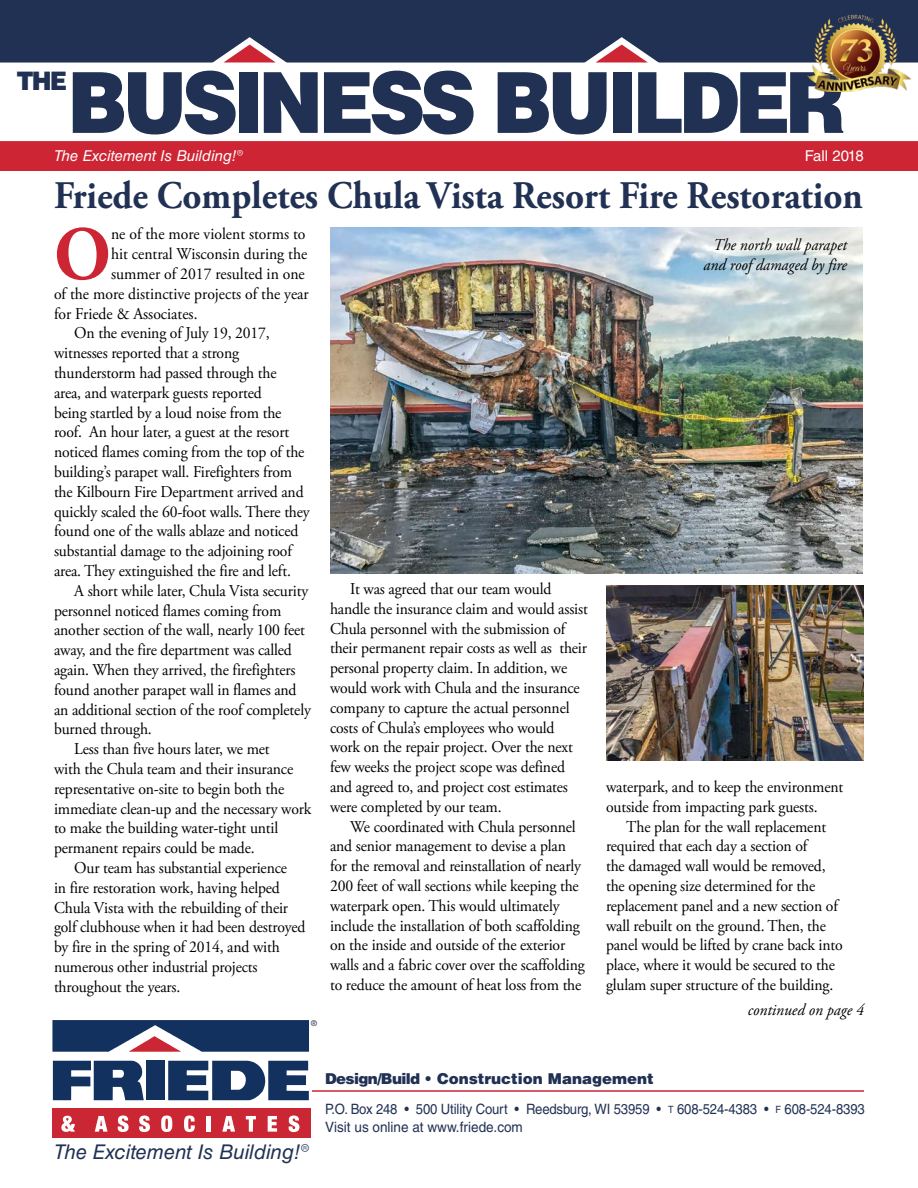
<style>
.page{position:relative;width:918px;height:1188px;background:#fff}
.page>*{position:absolute;margin:0;border:0;box-sizing:border-box;transform-origin:0 0}
.t1{font:900 84.3px "Helvetica LT Std";letter-spacing:-.065em;color:#213154;scale:.92 1}
.t2{font:700 76.2px "Adobe Garamond Pro";color:#cd2533;scale:.95 1}
.t3{font:700 39px "Adobe Garamond Pro";color:#213154;scale:.95 1}
.t4{font:900 25.5px "Helvetica LT Std";color:#213154;scale:.94 1}
.t5{font:italic 20.25px "Helvetica LT Std";color:#213154}
.t6{font:16.5px/19.8px "Adobe Garamond Pro";letter-spacing:-.01em;color:#000;scale:.95 1}
.t7{font:italic 16.5px/19.8px "Adobe Garamond Pro";color:#000;text-align:center;scale:.95 1}
.t8{font:900 15px "Helvetica LT Std";color:#213154}
.t9{font:italic 15px "Helvetica LT Std";color:#fff}
.t10{font:15px "Helvetica LT Std";letter-spacing:-.02em;color:#fff}
.t11{font:14.25px/18px "Helvetica LT Std";letter-spacing:-.01em;color:#213154;scale:.92 1}
.t12{font:7.8px "Helvetica LT Std";color:#213154}
.s1{font-size:10.05px}
</style>
<div class="page">
<div style="left:0;top:0;width:918px;height:63px;background:#213154"></div>
<div style="left:0;top:141px;width:918px;height:30px;background:#cd2533"></div>
<svg style="left:572px;top:36px;width:100px;height:27px"></svg>
<svg style="left:200px;top:36px;width:100px;height:27px"></svg>
<img style="left:806px;top:14px;width:105px;height:78px">
<img style="left:330px;top:227px;width:532px;height:346px">
<img style="left:606px;top:585px;width:258px;height:176px">
<hr style="left:54px;top:1090px;width:810px;height:2px;background:#cd2533">
<div style="left:52px;top:1019px;width:259px;height:120px;background:#fff"></div>
<div style="left:52px;top:1108px;width:259px;height:30px;background:#cb2633"></div>
<svg style="left:61px;top:1116px;width:14px;height:16px"></svg>
<svg style="left:52px;top:1020px;width:257px;height:32px;background:#35476e"></svg>
<svg style="left:53px;top:1061px;width:91px;height:39px"></svg>
<div style="left:146px;top:1061px;width:18px;height:39px;background:#12315f"></div>
<svg style="left:168px;top:1061px;width:141px;height:39px"></svg>
<svg style="left:118px;top:1116px;width:11px;height:16px"></svg>
<svg style="left:139px;top:1116px;width:11px;height:16px"></svg>
<svg style="left:161px;top:1116px;width:11px;height:16px"></svg>
<svg style="left:184px;top:1116px;width:11px;height:16px"></svg>
<svg style="left:288px;top:1116px;width:11px;height:16px"></svg>
<svg style="left:95px;top:1116px;width:12px;height:16px"></svg>
<hr style="left:207px;top:1116px;width:4px;height:16px;background:#fff">
<svg style="left:222px;top:1116px;width:13px;height:16px"></svg>
<svg style="left:246px;top:1116px;width:10px;height:16px"></svg>
<svg style="left:268px;top:1116px;width:9px;height:16px"></svg>
<h1 class="t1" style="left:67px;top:48px;width:848px">BUSINESS BUILDER</h1>
<h3 class="t4" style="left:17px;top:65px;width:55px">THE</h3>
<p class="t9" style="left:54px;top:147px;width:191px">The Excitement Is Building!®</p>
<p class="t10" style="left:805px;top:147px;width:61px">Fall 2018</p>
<h3 class="t3" style="left:54px;top:173px;width:853px">Friede Completes Chula Vista Resort Fire Restoration</h3>
<h2 class="t2" style="left:54px;top:210px;width:62px">O</h2>
<p class="t6" style="left:111px;top:225px;width:206px">ne of the more violent storms to</p>
<p class="t7" style="left:704px;top:235px;width:153px">The north wall parapet and roof damaged by fire</p>
<p class="t6" style="left:111px;top:245px;width:208px">hit central Wisconsin during the</p>
<p class="t6" style="left:111px;top:264px;width:206px">summer of 2017 resulted in one</p>
<p class="t6" style="left:54px;top:284px;width:270px">of the more distinctive projects of the year</p>
<p class="t6" style="left:54px;top:304px;width:153px">for Friede &amp; Associates.</p>
<p class="t6" style="left:74px;top:324px;width:207px">On the evening of July 19, 2017,</p>
<p class="t6" style="left:54px;top:344px;width:196px">witnesses reported that a strong</p>
<p class="t6" style="left:54px;top:363px;width:236px">thunderstorm had passed through the</p>
<p class="t6" style="left:54px;top:383px;width:220px">area, and waterpark guests reported</p>
<p class="t6" style="left:54px;top:403px;width:241px">being startled by a loud noise from the</p>
<p class="t6" style="left:54px;top:423px;width:249px">roof. An hour later, a guest at the resort</p>
<p class="t6" style="left:54px;top:443px;width:265px">noticed flames coming from the top of the</p>
<p class="t6" style="left:54px;top:462px;width:252px">building’s parapet wall. Firefighters from</p>
<p class="t6" style="left:54px;top:482px;width:264px">the Kilbourn Fire Department arrived and</p>
<p class="t6" style="left:54px;top:502px;width:271px">quickly scaled the 60-foot walls. There they</p>
<p class="t6" style="left:54px;top:522px;width:259px">found one of the walls ablaze and noticed</p>
<p class="t6" style="left:54px;top:542px;width:252px">substantial damage to the adjoining roof</p>
<p class="t6" style="left:54px;top:561px;width:251px">area. They extinguished the fire and left.</p>
<p class="t6" style="left:74px;top:581px;width:248px">A short while later, Chula Vista security</p>
<p class="t6" style="left:54px;top:601px;width:241px">personnel noticed flames coming from</p>
<p class="t6" style="left:54px;top:621px;width:266px">another section of the wall, nearly 100 feet</p>
<p class="t6" style="left:54px;top:641px;width:252px">away, and the fire department was called</p>
<p class="t6" style="left:54px;top:660px;width:256px">again. When they arrived, the firefighters</p>
<p class="t6" style="left:54px;top:680px;width:257px">found another parapet wall in flames and</p>
<p class="t6" style="left:54px;top:700px;width:272px">an additional section of the roof completely</p>
<p class="t6" style="left:54px;top:720px;width:104px">burned through.</p>
<p class="t6" style="left:74px;top:740px;width:207px">Less than five hours later, we met</p>
<p class="t6" style="left:54px;top:759px;width:253px">with the Chula team and their insurance</p>
<p class="t6" style="left:54px;top:779px;width:244px">representative on-site to begin both the</p>
<p class="t6" style="left:54px;top:799px;width:273px">immediate clean-up and the necessary work</p>
<p class="t6" style="left:54px;top:819px;width:238px">to make the building water-tight until</p>
<p class="t6" style="left:54px;top:839px;width:213px">permanent repairs could be made.</p>
<p class="t6" style="left:74px;top:858px;width:225px">Our team has substantial experience</p>
<p class="t6" style="left:54px;top:878px;width:239px">in fire restoration work, having helped</p>
<p class="t6" style="left:54px;top:898px;width:248px">Chula Vista with the rebuilding of their</p>
<p class="t6" style="left:54px;top:918px;width:266px">golf clubhouse when it had been destroyed</p>
<p class="t6" style="left:54px;top:938px;width:239px">by fire in the spring of 2014, and with</p>
<p class="t6" style="left:54px;top:957px;width:216px">numerous other industrial projects</p>
<p class="t6" style="left:54px;top:977px;width:135px">throughout the years.</p>
<p class="t6" style="left:330px;top:580px;width:273px;text-indent:20px">It was agreed that our team would handle the insurance claim and would assist Chula personnel with the submission of their permanent repair costs as well as their personal property claim. In addition, we would work with Chula and the insurance company to capture the actual personnel costs of Chula’s employees who would work on the repair project. Over the next few weeks the project scope was defined and agreed to, and project cost estimates were completed by our team.</p>
<p class="t6" style="left:330px;top:817px;width:270px;text-indent:20px">We coordinated with Chula personnel and senior management to devise a plan for the removal and reinstallation of nearly 200 feet of wall sections while keeping the waterpark open. This would ultimately include the installation of both scaffolding on the inside and outside of the exterior walls and a fabric cover over the scaffolding to reduce the amount of heat loss from the</p>
<p class="t6" style="left:606px;top:778px;width:251px">waterpark, and to keep the environment outside from impacting park guests.</p>
<p class="t6" style="left:606px;top:817px;width:251px;text-indent:20px">The plan for the wall replacement required that each day a section of<br>the damaged wall would be removed, the opening size determined for the replacement panel and a new section of wall rebuilt on the ground. Then, the panel would be lifted by crane back into place, where it would be secured to the glulam super structure of the building.</p>
<p class="t12" style="left:311px;top:1019px;width:7px">®</p>
<p class="t7" style="left:748px;top:1001px;width:124px">continued on page 4</p>
<p class="t5" style="left:54px;top:1140px;width:258px">The Excitement Is Building!®</p>
<p class="t8" style="left:325px;top:1069px;width:330px">Design/Build • Construction Management</p>
<p class="t11" style="left:325px;top:1100px;width:588px">P.O. Box 248 • 500 Utility Court • Reedsburg, WI 53959 • <span class="s1">t</span> 608-524-4383 • <span class="s1">f</span> 608-524-8393<br>Visit us online at www.friede.com</p>
</div>
